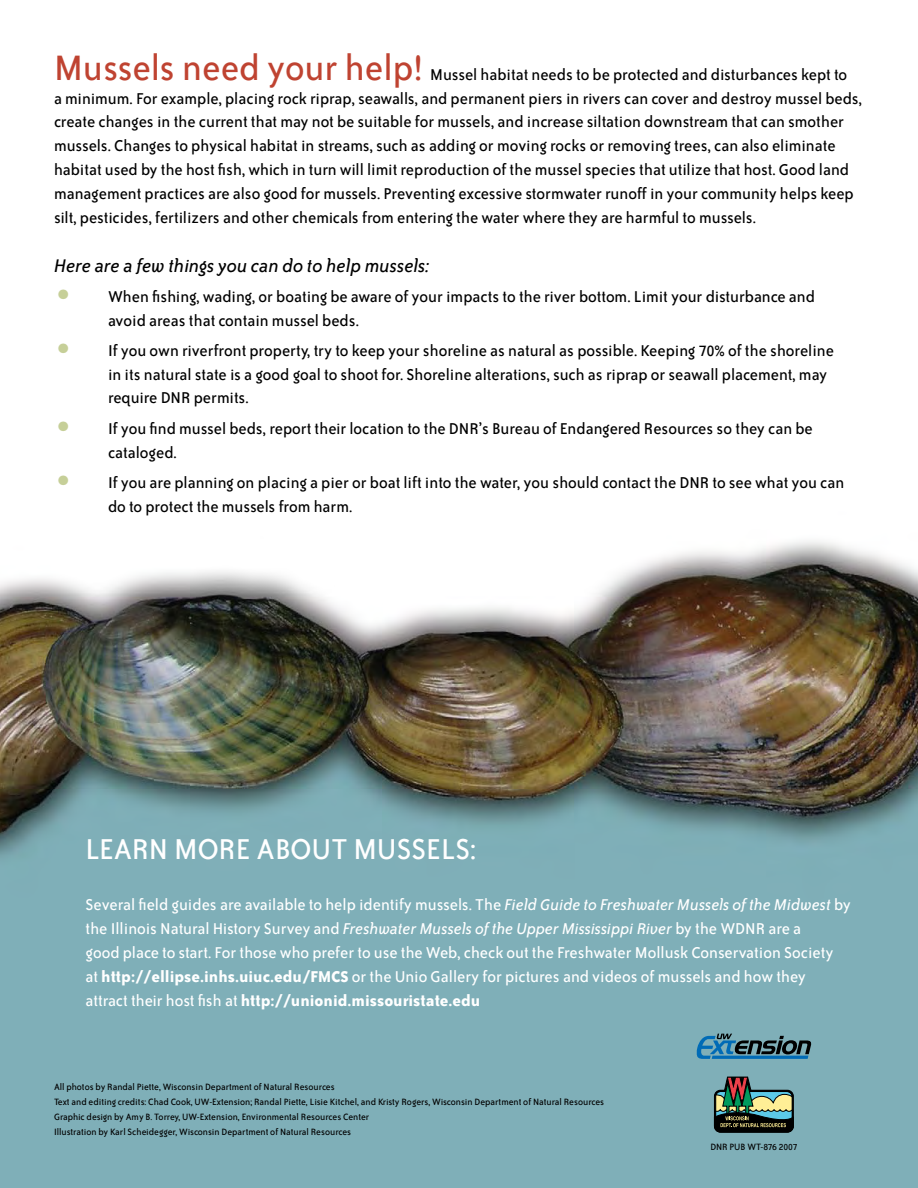
<style>
.page{position:relative;width:918px;height:1188px;background:#fff}
.page>*{position:absolute;margin:0;border:0;box-sizing:border-box;transform-origin:0 0}
.t1{font:40.5px "Bailey Sans ITC";color:#bf4331}
.t2{font:33px "Bailey Sans ITC";color:#fff}
.t3{font:italic 21px "Bailey Sans ITC";color:#000}
.t4{font:18px/24px "Bailey Sans ITC";color:#000}
.t5{font:18px/24px "Bailey Sans ITC";color:#fff}
.t6{font:10.5px/15px "Bailey Sans ITC";color:#000}
.s1{font-family:"Albertus";font-style:italic;font-size:39px;color:#c6cf98}
.s2{font-style:italic}
.s3{font-weight:700}
</style>
<div class="page">
<img style="left:0;top:541px;width:917px;height:647px">
<img style="left:917px;top:570px;width:1px;height:618px">
<svg style="left:714px;top:1076px;width:80px;height:57px;background:#586c5e"></svg>
<svg style="left:696px;top:1034px;width:116px;height:25px;background:#43768c"></svg>
<h1 class="t1" style="left:54px;top:46px;width:371px">Mussels need your help!</h1>
<p class="t4" style="left:54px;top:62px;width:810px;text-indent:376px">Mussel habitat needs to be protected and disturbances kept to<br>a minimum. For example, placing rock riprap, seawalls, and permanent piers in rivers can cover and destroy mussel beds, create changes in the current that may not be suitable for mussels, and increase siltation downstream that can smother mussels. Changes to physical habitat in streams, such as adding or moving rocks or removing trees, can also eliminate habitat used by the host fish, which in turn will limit reproduction of the mussel species that utilize that host. Good land management practices are also good for mussels. Preventing excessive stormwater runoff in your community helps keep silt, pesticides, fertilizers and other chemicals from entering the water where they are harmful to mussels.</p>
<p class="t3" style="left:54px;top:254px;width:377px">Here are a few things you can do to help mussels:</p>
<p class="t4" style="left:108px;top:284px;width:709px;text-indent:-54px"><span class="s1">•</span> When fishing, wading, or boating be aware of your impacts to the river bottom. Limit your disturbance and avoid areas that contain mussel beds.</p>
<p class="t4" style="left:108px;top:338px;width:728px;text-indent:-54px"><span class="s1">•</span> If you own riverfront property, try to keep your shoreline as natural as possible. Keeping 70% of the shoreline in its natural state is a good goal to shoot for. Shoreline alterations, such as riprap or seawall placement, may require DNR permits.</p>
<p class="t4" style="left:108px;top:416px;width:706px;text-indent:-54px"><span class="s1">•</span> If you find mussel beds, report their location to the DNR’s Bureau of Endangered Resources so they can be cataloged.</p>
<p class="t4" style="left:108px;top:470px;width:738px;text-indent:-54px"><span class="s1">•</span> If you are planning on placing a pier or boat lift into the water, you should contact the DNR to see what you can do to protect the mussels from harm.</p>
<h2 class="t2" style="left:86px;top:832px;width:31px">Learn</h2>
<h2 class="t2" style="left:174px;top:832px;width:20px">more</h2>
<h2 class="t2" style="left:257px;top:832px;width:19px">about</h2>
<h2 class="t2" style="left:353px;top:832px;width:40px">Mussels</h2>
<h2 class="t2" style="left:470px;top:832px;width:7px">:</h2>
<p class="t5" style="left:86px;top:893px;width:767px">Several field guides are available to help identify mussels. The <span class="s2">Field Guide to Freshwater Mussels of the Midwest</span> by the Illinois Natural History Survey and <span class="s2">Freshwater Mussels of the Upper Mississippi River</span> by the WDNR are a<br>good place to start. For those who prefer to use the Web, check out the Freshwater Mollusk Conservation Society<br>at <span class="s3">http://ellipse.inhs.uiuc.edu/FMCS</span> or the Unio Gallery for pictures and videos of mussels and how they attract their host fish at <span class="s3">http://unionid.missouristate.edu</span></p>
<p class="t6" style="left:54px;top:1079px;width:552px">All photos by Randal Piette, Wisconsin Department of Natural Resources<br>Text and editing credits: Chad Cook, UW-Extension; Randal Piette, Lisie Kitchel, and Kristy Rogers, Wisconsin Department of Natural Resources Graphic design by Amy B. Torrey, UW-Extension, Environmental Resources Center<br>Illustration by Karl Scheidegger, Wisconsin Department of Natural Resources</p>
<p class="t6" style="left:710px;top:1140px;width:89px">DNR PUB WT-876 2007</p>
</div>
